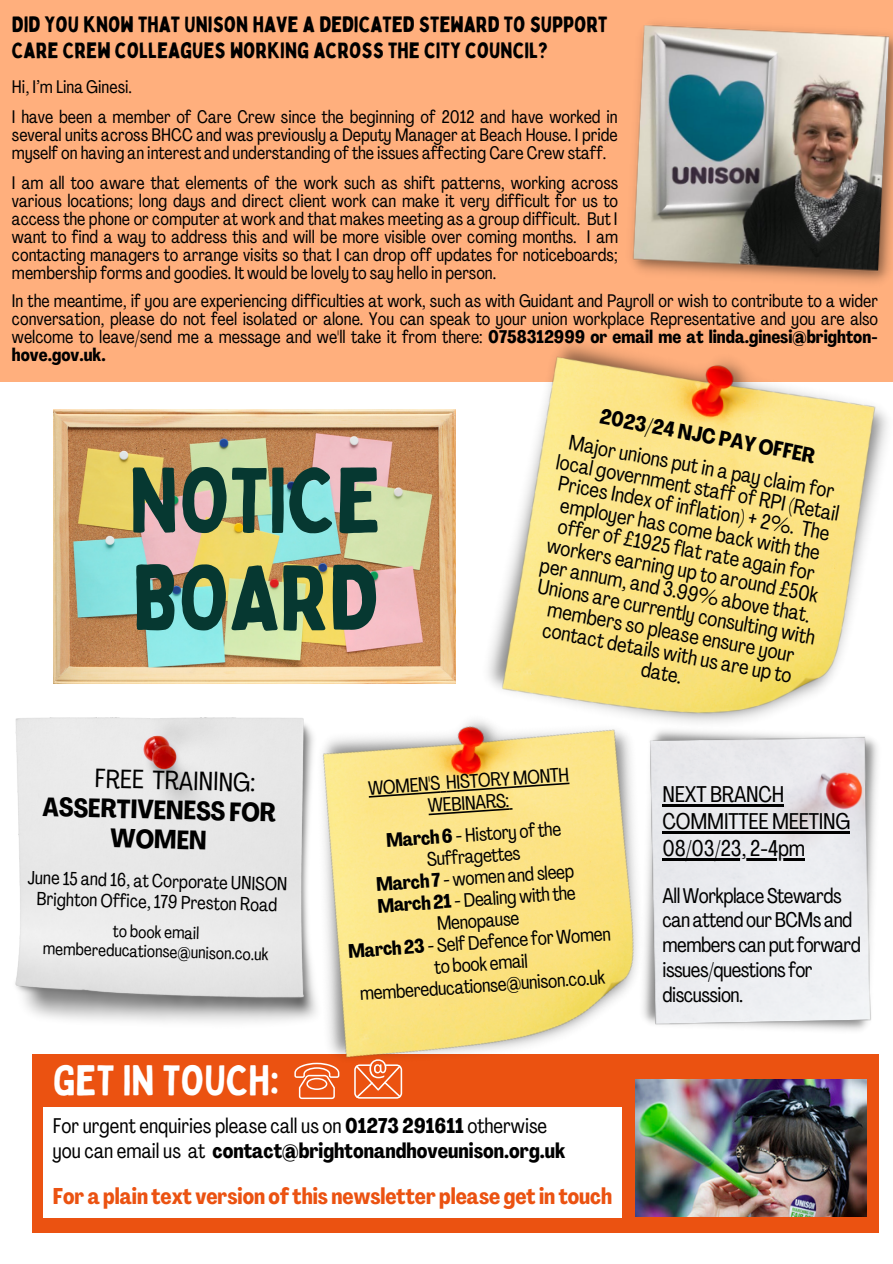
<style>
.page{position:relative;width:893px;height:1264px;background:#fff}
.page>*{position:absolute;margin:0;border:0;box-sizing:border-box;transform-origin:0 0}
.t1{font:90.6px/97.4px "Bobby Jones";color:#063831}
.t2{font:42px "Bobby Jones";color:#fff}
.t3{font:700 26.1px/29.8px "Agrandir Tight";color:#000;text-align:center}
.t4{font:26.1px "Agrandir Tight";color:#000}
.t5{font:700 22.5px "Agrandir Tight";color:#eb5211}
.t6{font:22.5px/27px "Agrandir Tight";letter-spacing:-.01em;color:#000}
.t7{font:21.75px/25.8px "Bobby Jones";color:#000}
.t8{font:21px/21px "Agrandir Tight";letter-spacing:-.025em;color:#000}
.t9{font:21px/24.8px "Agrandir Tight";color:#000}
.t10{font:700 21px "Agrandir Tight";color:#000}
.t11{font:19.35px/21.6px "Agrandir Tight";color:#000;text-align:center}
.t12{font:18.6px/20.9px "Agrandir Tight";color:#000;text-align:center}
.t13{font:18px/18px "Agrandir Tight";color:#000}
.t14{font:17.1px/19.4px "Agrandir Tight";color:#000;text-align:center}
.s1{font-weight:700}
</style>
<div class="page">
<div style="left:32px;top:1054px;width:846px;height:178px;background:#eb5211"></div>
<div style="left:43px;top:1107px;width:578px;height:110px;background:#fff"></div>
<img style="left:54px;top:409px;width:401px;height:274px">
<img style="left:719px;top:751px;width:159px;height:280px">
<img style="left:15px;top:717px;width:215px;height:306px">
<img style="left:230px;top:642px;width:489px;height:474px">
<img style="left:635px;top:1079px;width:231px;height:137px">
<div style="left:0;top:0;width:892px;height:382px;background:#ffaf7d"></div>
<img style="left:631px;top:23px;width:261px;height:260px">
<svg style="left:369px;top:782px;width:200px;height:15px"></svg>
<svg style="left:428px;top:808px;width:84px;height:7px"></svg>
<hr style="left:662px;top:804px;width:122px;height:3px;background:#000">
<hr style="left:662px;top:831px;width:188px;height:3px;background:#000">
<hr style="left:662px;top:858px;width:143px;height:3px;background:#000">
<img style="left:455px;top:344px;width:433px;height:407px">
<p class="t7" style="left:12px;top:11px;width:597px">DID YOU KNOW THAT UNISON HAVE A DEDICATED STEWARD TO SUPPORT<br>CARE CREW COLLEAGUES WORKING ACROSS THE CITY COUNCIL?</p>
<p class="t13" style="left:12px;top:74px;width:607px;line-height:30px">Hi, I’m Lina Ginesi.<br>I have been a member of Care Crew since the beginning of 2012 and have worked in</p>
<p class="t13" style="left:12px;top:128px;width:607px">several units across BHCC and was previously a Deputy Manager at Beach House. I pride myself on having an interest and understanding of the issues affecting Care Crew staff.</p>
<p class="t13" style="left:12px;top:176px;width:608px;text-align:justify">I am all too aware that elements of the work such as shift patterns, working across various locations; long days and direct client work can make it very difficult for us to access the phone or computer at work and that makes meeting as a group difficult. But I want to find a way to address this and will be more visible over coming months. I am contacting managers to arrange visits so that I can drop off updates for noticeboards; membership forms and goodies. It would be lovely to say hello in person.</p>
<p class="t13" style="left:12px;top:293px;width:867px;text-align:justify">In the meantime, if you are experiencing difficulties at work, such as with Guidant and Payroll or wish to contribute to a wider conversation, please do not feel isolated or alone. You can speak to your union workplace Representative and you are also welcome to leave/send me a message and we'll take it from there: <span class="s1">0758312999 or email me at linda.ginesi@brighton&shy;hove.gov.uk.</span></p>
<h1 class="t1" style="left:129px;top:449px;width:253px">NOTICE<br>BOARD</h1>
<p class="t10" style="left:601px;top:407px;width:220px;rotate:11deg">2023/24NJCPAY OFFER</p>
<p class="t8" style="left:562px;top:431px;width:289px;text-align:center;rotate:11deg">Major unions put in a pay claim for local government staff of RPI (Retail<br>Prices Index of inflation) + 2%. The employer has come back with the offer of £1925 flat rate again for workers earning up to around £50k per annum, and 3.99% above that.<br>Unions are currently consulting with members so please ensure your contact details with us are up to date.</p>
<h3 class="t4" style="left:95px;top:768px;width:162px;rotate:1deg">FREE TRAINING:</h3>
<h3 class="t3" style="left:43px;top:795px;width:235px;rotate:1deg">ASSERTIVENESS FOR<br>WOMEN</h3>
<p class="t12" style="left:28px;top:869px;width:261px;rotate:1deg">June 15 and 16, at Corporate UNISON<br>Brighton Office, 179 Preston Road</p>
<p class="t14" style="left:43px;top:922px;width:227px;rotate:1deg">to book email membereducationse@unison.co.uk</p>
<p class="t11" style="left:367px;top:779px;width:203px;rotate:-4deg">WOMEN'S HISTORYMONTH<br>WEBINARS:</p>
<p class="t11" style="left:340px;top:834px;width:264px;rotate:-4deg"><span class="s1">March6</span>- History ofthe<br>Suffragettes<br><span class="s1">March7</span> -women and sleep<br><span class="s1">March21</span> -Dealingwith the<br>Menopause<br><span class="s1">March23</span> - SelfDefence forWomen to book email membereducationse@unison.co.uk</p>
<h2 class="t2" style="left:53px;top:1053px;width:228px">GET IN TOUCH:</h2>
<p class="t9" style="left:53px;top:1115px;width:514px">For urgent enquiries please call us on <span class="s1">01273 291611</span> otherwise you can email us at <span class="s1">contact@brightonandhoveunison.org.uk</span></p>
<p class="t5" style="left:53px;top:1187px;width:561px">For a plain text version of this newsletter please get in touch</p>
<p class="t6" style="left:662px;top:783px;width:189px">NEXT BRANCH<br>COMMITTEE MEETING<br>08/03/23, 2-4pm</p>
<p class="t8" style="left:662px;top:884px;width:200px;line-height:24.8px">AllWorkplaceStewards can attend ourBCMs and members can putforward issues/questions for discussion.</p>
</div>
